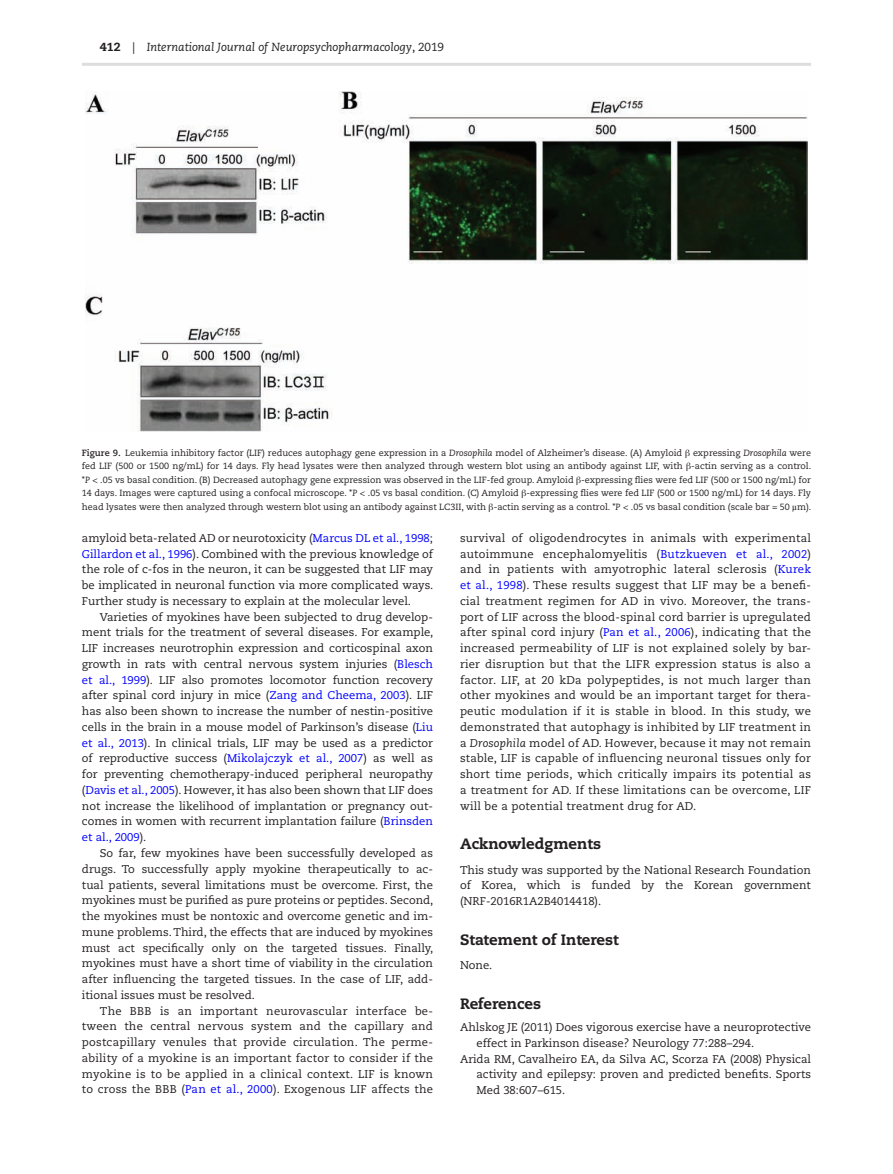
<style>
.page{position:relative;width:893px;height:1174px;background:#fff}
.page>*{position:absolute;margin:0;border:0;box-sizing:border-box;transform-origin:0 0}
.t1{font:800 15px "Caecilia LT Std";color:#231f20}
.t2{font:italic 11.7px "Caecilia LT Std";color:#231f20}
.t3{font:11.25px/15.8px "Caecilia LT Std";color:#231f20;text-align:justify}
.t4{font:9px/13.5px "Caecilia LT Std";color:#231f20;text-align:justify}
.s1{font-weight:800;font-style:normal}
.s2{font-style:normal}
.s3{font-weight:700}
.s4{font-style:italic}
.s5{font-family:"Gandhari Unicode"}
.s6{color:#00f}
</style>
<div class="page">
<hr style="left:82px;top:63px;width:729px;height:3px;background:#dcdddf">
<img style="left:86px;top:91px;width:721px;height:340px">
<p class="t2" style="left:100px;top:40px;width:346px"><span class="s1">412</span> <span class="s2">|</span> International Journal of Neuropsychopharmacology<span class="s2">, 2019</span></p>
<p class="t4" style="left:82px;top:446px;width:731px"><span class="s3">Figure 9.</span> Leukemia inhibitory factor (LIF) reduces autophagy gene expression in a <span class="s4">Drosophila</span> model of Alzheimer’s disease. (A) Amyloid <span class="s5">β</span> expressing <span class="s4">Drosophila</span> were fed LIF (500 or 1500 ng/mL) for 14 days. Fly head lysates were then analyzed through western blot using an antibody against LIF, with <span class="s5">β</span>-actin serving as a control. *<span class="s4">P</span> &lt; .05 vs basal condition. (B) Decreased autophagy gene expression was observed in the LIF-fed group. Amyloid <span class="s5">β</span>-expressing flies were fed LIF (500 or 1500 ng/mL) for 14 days. Images were captured using a confocal microscope. *<span class="s4">P</span> &lt; .05 vs basal condition. (C) Amyloid <span class="s5">β</span>-expressing flies were fed LIF (500 or 1500 ng/mL) for 14 days. Fly head lysates were then analyzed through western blot using an antibody against LC3II, with <span class="s5">β</span>-actin serving as a control. *<span class="s4">P</span> &lt; .05 vs basal condition (scale bar = 50 <span class="s5">µ</span>m).</p>
<p class="t3" style="left:82px;top:530px;width:353px">amyloid beta-related AD or neurotoxicity (<span class="s6">Marcus DL et al., 1998</span>; <span class="s6">Gillardon et al., 1996</span>). Combined with the previous knowledge of the role of c-fos in the neuron, it can be suggested that LIF may be implicated in neuronal function via more complicated ways.<br>Further study is necessary to explain at the molecular level.</p>
<p class="t3" style="left:82px;top:609px;width:353px;text-indent:18px">Varieties of myokines have been subjected to drug develop&shy;ment trials for the treatment of several diseases. For example, LIF increases neurotrophin expression and corticospinal axon growth in rats with central nervous system injuries (<span class="s6">Blesch et al., 1999</span>). LIF also promotes locomotor function recovery after spinal cord injury in mice (<span class="s6">Zang and Cheema, 2003</span>). LIF has also been shown to increase the number of nestin-positive cells in the brain in a mouse model of Parkinson’s disease (<span class="s6">Liu et al., 2013</span>). In clinical trials, LIF may be used as a predictor of reproductive success (<span class="s6">Mikolajczyk et al., 2007</span>) as well as for preventing chemotherapy-induced peripheral neuropathy (<span class="s6">Davis et al., 2005</span>). However, it has also been shown that LIF does not increase the likelihood of implantation or pregnancy out&shy;comes in women with recurrent implantation failure (<span class="s6">Brinsden et al., 2009</span>).</p>
<p class="t3" style="left:82px;top:845px;width:353px;text-indent:18px">So far, few myokines have been successfully developed as drugs. To successfully apply myokine therapeutically to ac&shy;tual patients, several limitations must be overcome. First, the myokines must be purified as pure proteins or peptides. Second, the myokines must be nontoxic and overcome genetic and im&shy;mune problems. Third, the effects that are induced by myokines must act specifically only on the targeted tissues. Finally, myokines must have a short time of viability in the circulation after influencing the targeted tissues. In the case of LIF, add&shy;itional issues must be resolved.</p>
<p class="t3" style="left:82px;top:1003px;width:353px;text-indent:18px">The BBB is an important neurovascular interface be&shy;tween the central nervous system and the capillary and postcapillary venules that provide circulation. The perme&shy;ability of a myokine is an important factor to consider if the myokine is to be applied in a clinical context. LIF is known to cross the BBB (<span class="s6">Pan et al., 2000</span>). Exogenous LIF affects the</p>
<p class="t3" style="left:460px;top:530px;width:353px">survival of oligodendrocytes in animals with experimental autoimmune encephalomyelitis (<span class="s6">Butzkueven et al., 2002</span>) and in patients with amyotrophic lateral sclerosis (<span class="s6">Kurek et al., 1998</span>). These results suggest that LIF may be a benefi&shy;cial treatment regimen for AD in vivo. Moreover, the trans&shy;port of LIF across the blood-spinal cord barrier is upregulated after spinal cord injury (<span class="s6">Pan et al., 2006</span>), indicating that the increased permeability of LIF is not explained solely by bar&shy;rier disruption but that the LIFR expression status is also a factor. LIF, at 20 kDa polypeptides, is not much larger than other myokines and would be an important target for thera&shy;peutic modulation if it is stable in blood. In this study, we demonstrated that autophagy is inhibited by LIF treatment in a <span class="s4">Drosophila</span> model of AD. However, because it may not remain stable, LIF is capable of influencing neuronal tissues only for short time periods, which critically impairs its potential as a treatment for AD. If these limitations can be overcome, LIF will be a potential treatment drug for AD.</p>
<h1 class="t1" style="left:460px;top:835px;width:143px">Acknowledgments</h1>
<p class="t3" style="left:460px;top:862px;width:353px">This study was supported by the National Research Foundation of Korea, which is funded by the Korean government (NRF-2016R1A2B4014418).</p>
<h1 class="t1" style="left:460px;top:930px;width:160px">Statement of Interest</h1>
<p class="t3" style="left:460px;top:957px;width:34px">None.</p>
<h1 class="t1" style="left:460px;top:994px;width:83px">References</h1>
<p class="t3" style="left:460px;top:1019px;width:352px">Ahlskog JE (2011) Does vigorous exercise have a neuroprotective</p>
<p class="t3" style="left:476px;top:1035px;width:279px">effect in Parkinson disease? Neurology 77:288–294.</p>
<p class="t3" style="left:460px;top:1051px;width:353px">Arida RM, Cavalheiro EA, da Silva AC, Scorza FA (2008) Physical</p>
<p class="t3" style="left:476px;top:1066px;width:336px">activity and epilepsy: proven and predicted benefits. Sports</p>
<p class="t3" style="left:476px;top:1082px;width:90px">Med 38:607–615.</p>
</div>
